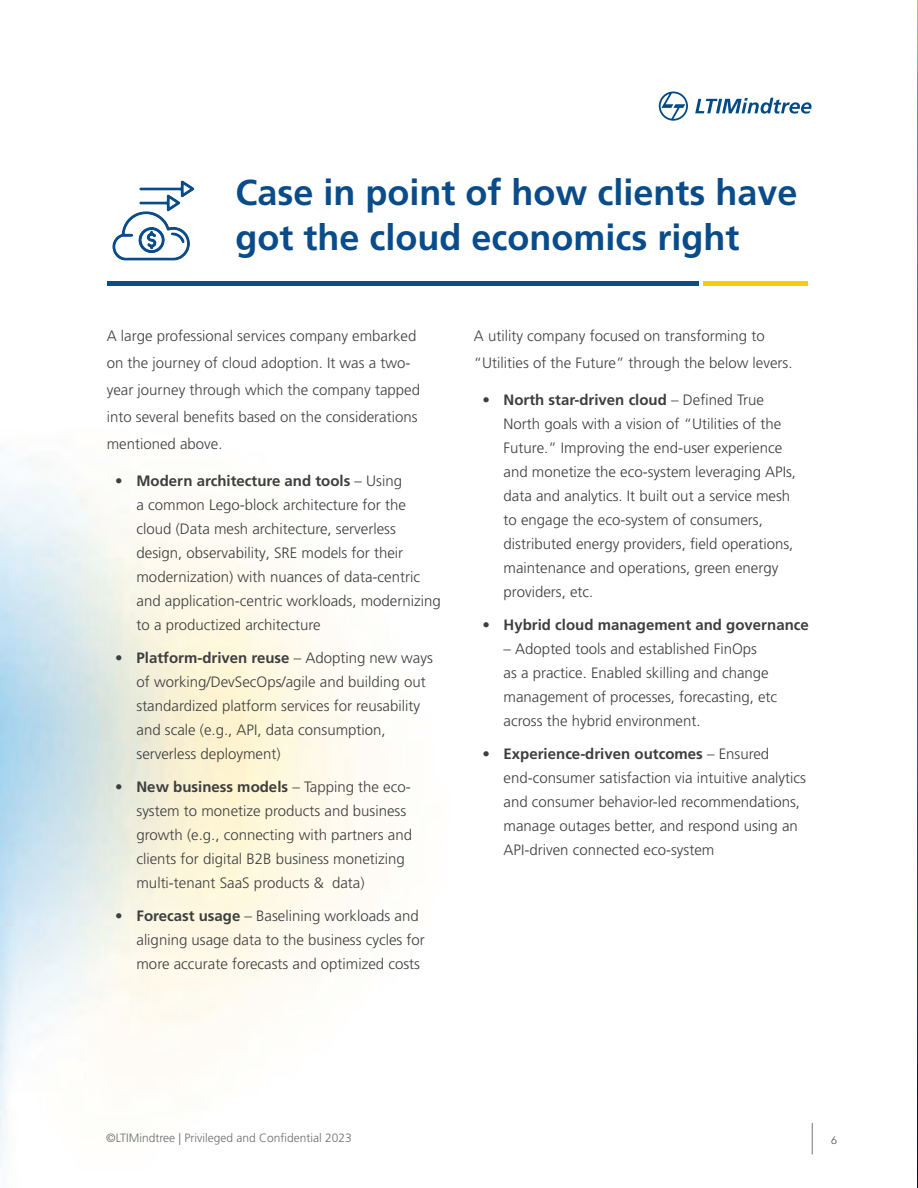
<style>
.page{position:relative;width:918px;height:1188px;background:#fff}
.page>*{position:absolute;margin:0;border:0;box-sizing:border-box;transform-origin:0 0}
.t1{font:700 36px/45px "Frutiger LT Pro";color:#094c89}
.t2{font:300 15px/24px "Frutiger LT Pro";color:#3e3e3f}
.t3{font:300 15px/27px "Frutiger LT Pro";color:#414042}
.t4{font:700 15px "Frutiger LT Pro";color:#3e3e3f}
.t5{font:300 12px "Frutiger LT Pro";color:#6c6d70}
.t6{font:300 10.5px "Bw Modelica";color:#231f20}
.s1{font-weight:700}
</style>
<div class="page">
<hr style="left:812px;top:1123px;width:1px;height:31px;background:#808285">
<div style="left:107px;top:281px;width:592px;height:5px;background:#0a4c89"></div>
<div style="left:703px;top:281px;width:105px;height:5px;background:#fdcb0a"></div>
<svg style="left:917px;top:0;width:1px;height:1188px"></svg>
<img style="left:112px;top:180px;width:83px;height:81px">
<svg style="left:659px;top:92px;width:29px;height:29px"></svg>
<svg style="left:695px;top:98px;width:117px;height:16px"></svg>
<h1 class="t1" style="left:235px;top:170px;width:564px">Case in point of how clients have got the cloud economics right</h1>
<p class="t3" style="left:107px;top:323px;width:315px">A large professional services company embarked on the journey of cloud adoption. It was a two&shy;year journey through which the company tapped into several benefits based on the considerations mentioned above.</p>
<p class="t2" style="left:137px;top:469px;width:306px;text-indent:-21px"><span class="s1">• Modern architecture and tools</span> – Using<br>a common Lego-block architecture for the cloud (Data mesh architecture, serverless design, observability, SRE models for their modernization) with nuances of data-centric and application-centric workloads, modernizing to a productized architecture</p>
<p class="t2" style="left:137px;top:646px;width:298px;text-indent:-21px"><span class="s1">• Platform-driven reuse</span> – Adopting new ways of working/DevSecOps/agile and building out standardized platform services for reusability and scale (e.g., API, data consumption, serverless deployment)</p>
<p class="t2" style="left:137px;top:775px;width:277px;text-indent:-21px"><span class="s1">• New business models</span> – Tapping the eco&shy;system to monetize products and business growth (e.g., connecting with partners and clients for digital B2B business monetizing multi-tenant SaaS products &amp; data)</p>
<p class="t2" style="left:137px;top:904px;width:290px;text-indent:-21px"><span class="s1">• Forecast usage</span> – Baselining workloads and aligning usage data to the business cycles for more accurate forecasts and optimized costs</p>
<p class="t3" style="left:474px;top:322px;width:320px">A utility company focused on transforming to “Utilities of the Future” through the below levers.</p>
<p class="t2" style="left:504px;top:387px;width:294px;text-indent:-21px"><span class="s1">• North star-driven cloud</span> – Defined True North goals with a vision of “Utilities of the Future.” Improving the end-user experience and monetize the eco-system leveraging APIs, data and analytics. It built out a service mesh to engage the eco-system of consumers, distributed energy providers, field operations, maintenance and operations, green energy providers, etc.</p>
<p class="t4" style="left:482px;top:615px;width:328px">• Hybrid cloud management and governance</p>
<p class="t2" style="left:504px;top:636px;width:275px">– Adopted tools and established FinOps<br>as a practice. Enabled skilling and change management of processes, forecasting, etc across the hybrid environment.</p>
<p class="t2" style="left:504px;top:741px;width:304px;text-indent:-21px"><span class="s1">• Experience-driven outcomes</span> – Ensured end-consumer satisfaction via intuitive analytics and consumer behavior-led recommendations, manage outages better, and respond using an API-driven connected eco-system</p>
<p class="t5" style="left:106px;top:1131px;width:247px">©LTIMindtree | Privileged and Confidential 2023</p>
<p class="t6" style="left:831px;top:1134px;width:7px">6</p>
</div>
